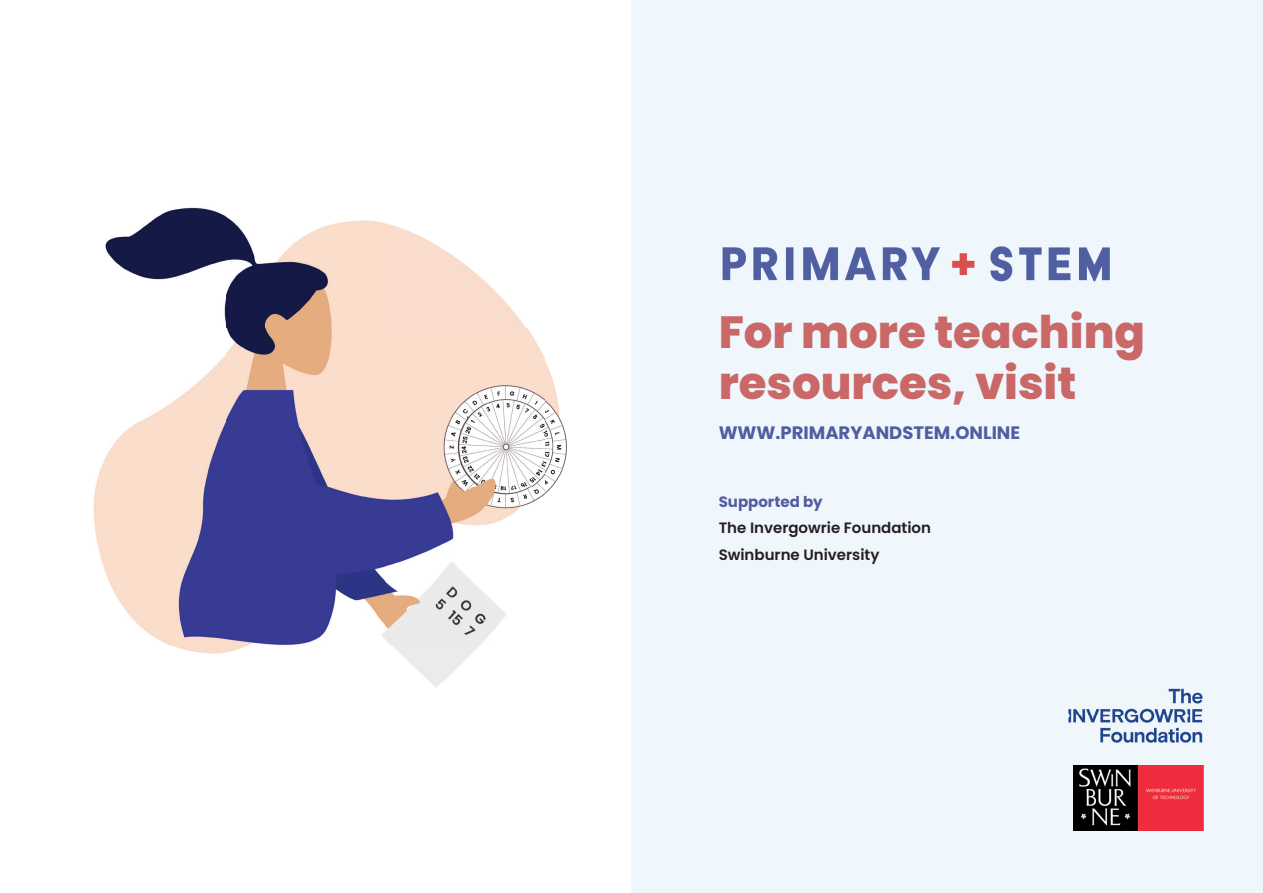
<style>
.page{position:relative;width:1263px;height:893px;background:#fff}
.page>*{position:absolute;margin:0;border:0;box-sizing:border-box;transform-origin:0 0}
.t1{font:800 45px/51px "Poppins";color:#ca6767}
.t2{font:700 18px "Poppins";color:#515da0}
.t3{font:600 15px/26.7px "Poppins";color:#231f20}
.t4{font:700 15px "Poppins";color:#515da0}
</style>
<div class="page">
<div style="left:631px;top:0;width:632px;height:893px;background:#f0f7fc"></div>
<img style="left:722px;top:246px;width:388px;height:36px">
<img style="left:1069px;top:688px;width:133px;height:55px">
<img style="left:1073px;top:765px;width:130px;height:66px">
<img style="left:93px;top:207px;width:474px;height:481px">
<h1 class="t1" style="left:719px;top:307px;width:428px">For more teaching resources, visit</h1>
<p class="t2" style="left:719px;top:422px;width:303px">WWW.PRIMARYANDSTEM.ONLINE</p>
<p class="t4" style="left:719px;top:493px;width:106px">Supported by</p>
<p class="t3" style="left:719px;top:515px;width:214px">The Invergowrie Foundation<br>Swinburne University</p>
</div>
